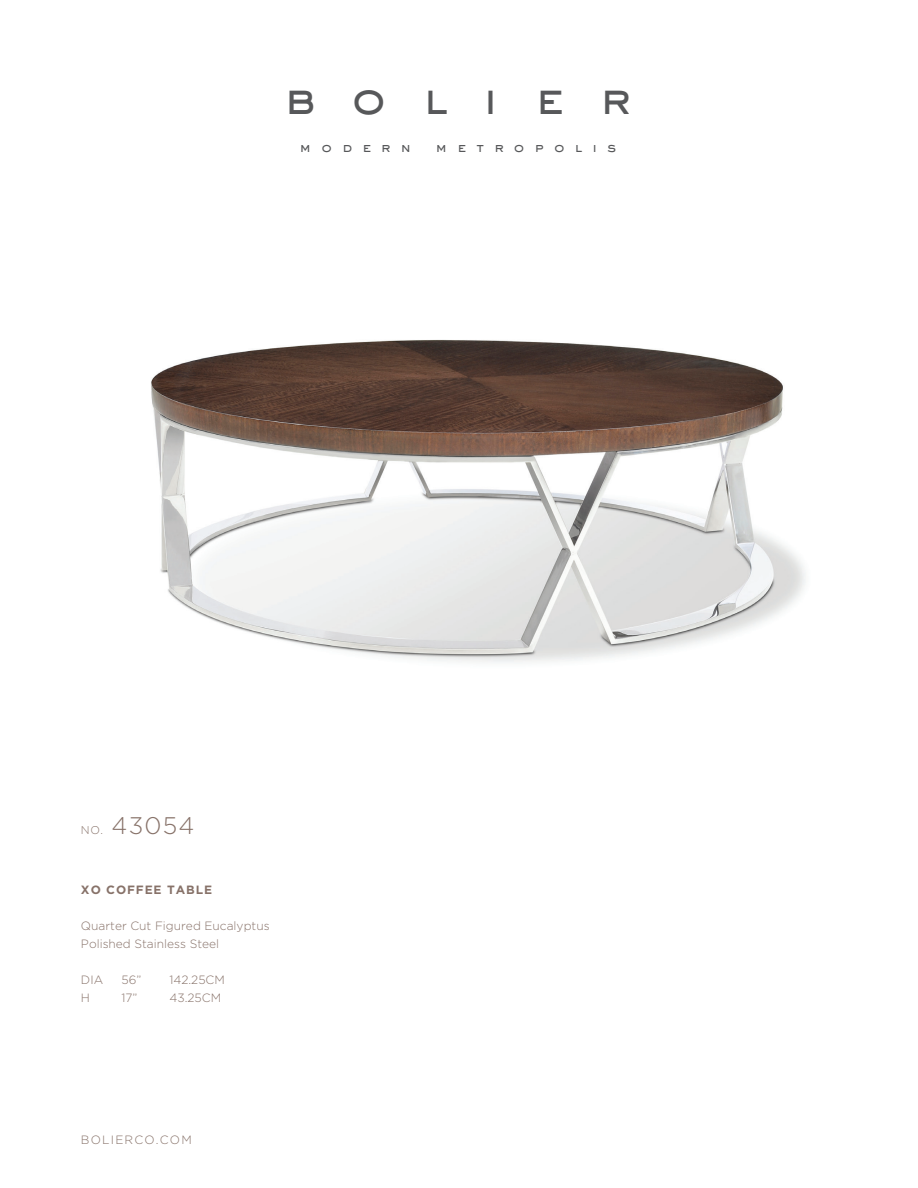
<style>
.page{position:relative;width:918px;height:1188px;background:#fff}
.page>*{position:absolute;margin:0;border:0;box-sizing:border-box;transform-origin:0 0}
.t1{font:500 45px "Sackers Gothic Std";letter-spacing:.76em;color:#57585a}
.t2{font:300 24px "Gotham";letter-spacing:.05em;color:#877269}
.t3{font:500 13.5px "Sackers Gothic Std";letter-spacing:.72em;color:#57585a}
.t4{font:300 12px/18px "Gotham";color:#877269}
.t5{font:700 12px "Gotham";letter-spacing:.075em;color:#877269}
.t6{font:300 12px "Gotham";letter-spacing:.1em;color:#877269}
.s1{font-size:11.25px}
</style>
<div class="page">
<img style="left:151px;top:340px;width:655px;height:323px">
<h1 class="t1" style="left:283px;top:68px;width:350px">bolier</h1>
<p class="t3" style="left:300px;top:138px;width:113px">modern</p>
<p class="t3" style="left:436px;top:138px;width:182px">metropolis</p>
<h2 class="t2" style="left:81px;top:812px;width:115px"><span class="s1">NO.</span> 43054</h2>
<p class="t5" style="left:81px;top:883px;width:133px">XO COFFEE TABLE</p>
<p class="t4" style="left:81px;top:917px;width:190px">Quarter Cut Figured Eucalyptus<br>Polished Stainless Steel</p>
<p class="t4" style="left:81px;top:971px;width:24px">DIA</p>
<p class="t4" style="left:121px;top:971px;width:21px">56”</p>
<p class="t4" style="left:169px;top:971px;width:57px">142.25CM</p>
<p class="t4" style="left:81px;top:989px;width:11px">H</p>
<p class="t4" style="left:121px;top:989px;width:17px">17”</p>
<p class="t4" style="left:169px;top:989px;width:53px">43.25CM</p>
<p class="t6" style="left:81px;top:1133px;width:112px">BOLIERCO.COM</p>
</div>
